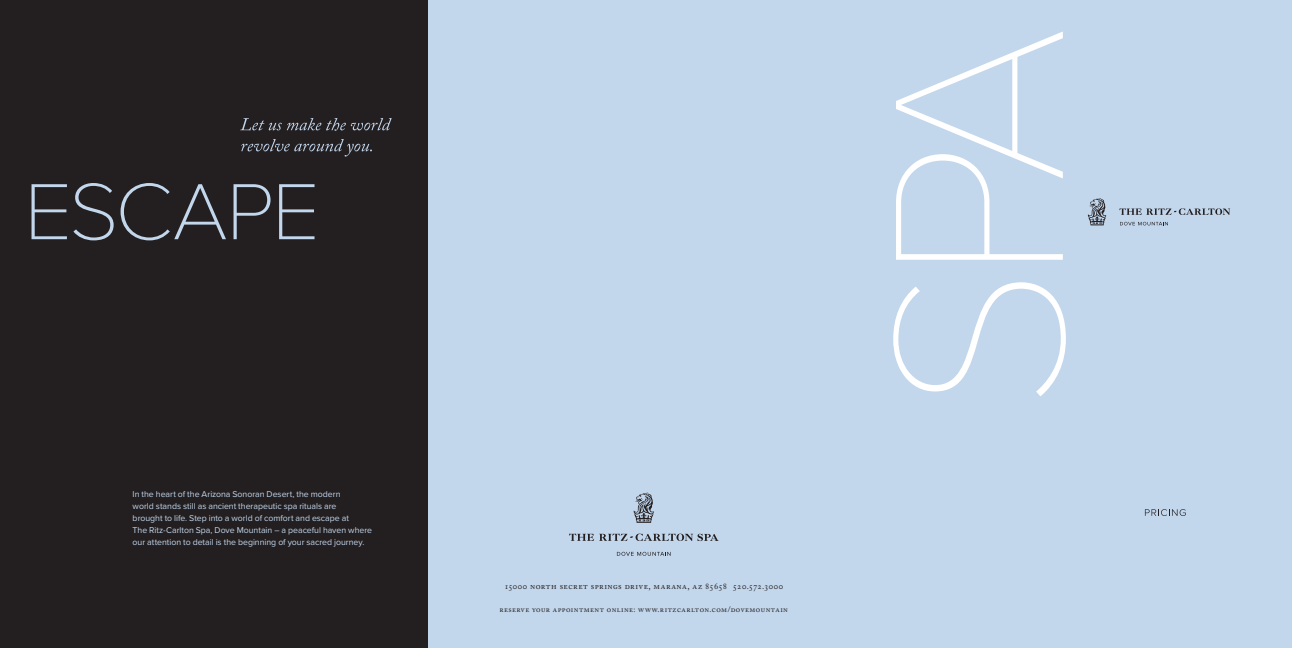
<style>
.page{position:relative;width:1292px;height:648px;background:#fff}
.page>*{position:absolute;margin:0;border:0;box-sizing:border-box;transform-origin:0 0}
.t1{font:8.8px/12px "Proxima Nova";letter-spacing:-.005em;color:#c2d6ec}
.t2{font:8.8px "Adobe Caslon Pro";letter-spacing:.045em;color:#231f20}
.t3{font:8px "Adobe Caslon Pro";letter-spacing:.055em;color:#231f20}
</style>
<div class="page">
<div style="left:428px;top:0;width:864px;height:648px;background:#c2d6ec"></div>
<div style="left:0;top:0;width:428px;height:648px;background:#231f20"></div>
<svg style="left:893px;top:282px;width:172px;height:114px"></svg>
<svg style="left:896px;top:32px;width:166px;height:228px"></svg>
<svg style="left:31px;top:184px;width:36px;height:55px"></svg>
<svg style="left:73px;top:183px;width:197px;height:57px"></svg>
<svg style="left:279px;top:184px;width:35px;height:55px"></svg>
<svg style="left:241px;top:139px;width:131px;height:18px"></svg>
<svg style="left:240px;top:118px;width:152px;height:13px"></svg>
<svg style="left:1088px;top:198px;width:18px;height:27px"></svg>
<svg style="left:1119px;top:208px;width:111px;height:7px"></svg>
<svg style="left:1120px;top:222px;width:47px;height:3px"></svg>
<svg style="left:1144px;top:509px;width:41px;height:7px"></svg>
<svg style="left:633px;top:493px;width:21px;height:30px"></svg>
<svg style="left:569px;top:534px;width:149px;height:7px"></svg>
<svg style="left:617px;top:552px;width:53px;height:4px"></svg>
<p class="t1" style="left:133px;top:487px;width:241px">In the heart of the Arizona Sonoran Desert, the modern<br>world stands still as ancient therapeutic spa rituals are<br>brought to life. Step into a world of comfort and escape at<br>The Ritz-Carlton Spa, Dove Mountain – a peaceful haven where our attention to detail is the beginning of your sacred journey.</p>
<p class="t2" style="left:504px;top:580px;width:280px">15000 north secret springs drive, marana, az 85658 520.572.3000</p>
<p class="t3" style="left:499px;top:605px;width:290px">reserve your appointment online: www.ritzcarlton.com/dovemountain</p>
</div>
